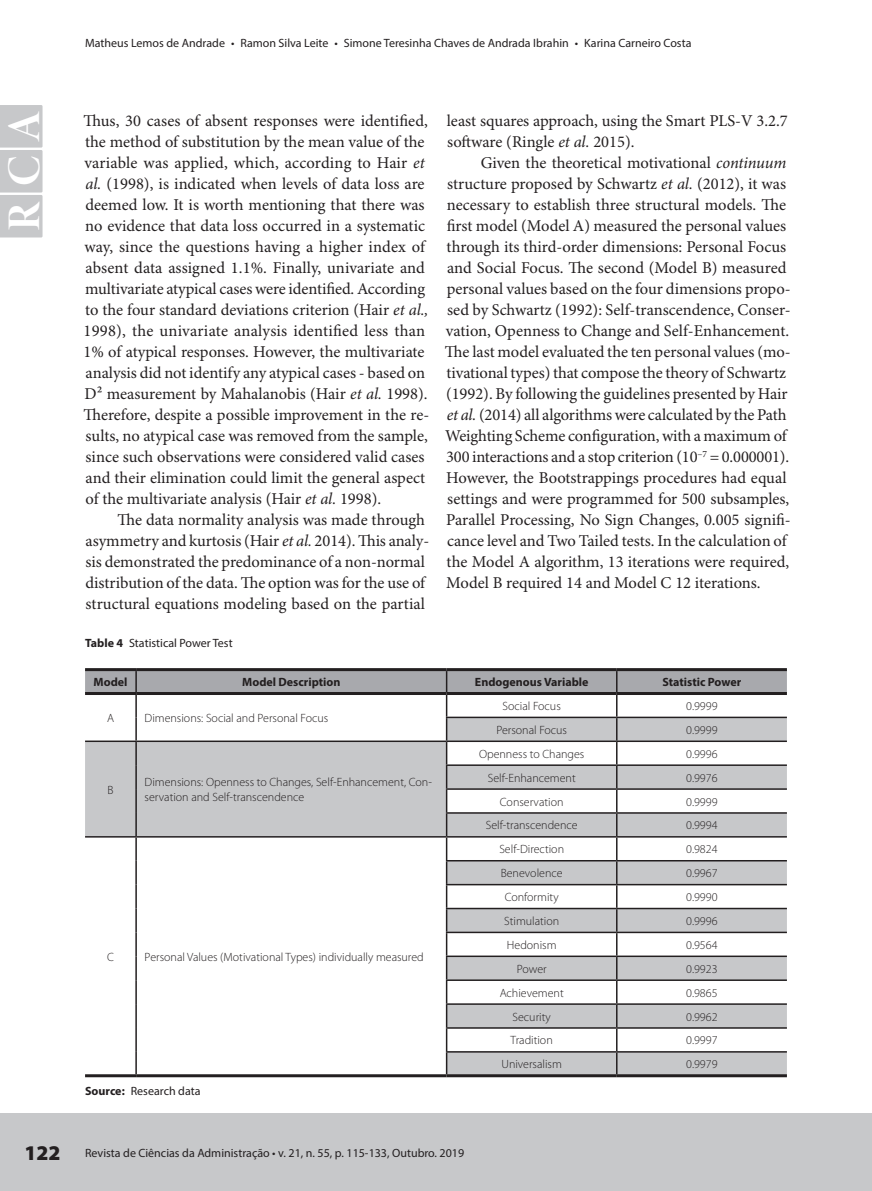
<style>
.page{position:relative;width:872px;height:1191px;background:#fff}
.page>*{position:absolute;margin:0;border:0;box-sizing:border-box;transform-origin:0 0}
.t1{font:46.8px "Minion Pro Bold Disp";color:#fff}
.t2{font:16.5px/21px "Minion Pro";color:#231f20}
.t3{font:300 12px/15px "Myriad Pro";color:#231f20}
.t4{font:12px "Myriad Pro";color:#231f20}
.t5{font:700 12px "Myriad Pro";color:#231f20}
.s1{font-style:italic}
.s2{font-weight:700}
.s3{font-weight:900;font-size:21px}
</style>
<div class="page">
<div style="left:0;top:1113px;width:872px;height:78px;background:#c7c8ca"></div>
<div style="left:0;top:105px;width:43px;height:132px;background:#c7c8ca"></div>
<svg style="left:85px;top:671px;width:702px;height:403px"></svg>
<hr style="left:85px;top:668px;width:51px;height:3px;background:#231f20">
<hr style="left:136px;top:668px;width:310px;height:3px;background:#231f20">
<hr style="left:446px;top:668px;width:171px;height:3px;background:#231f20">
<hr style="left:617px;top:668px;width:170px;height:3px;background:#231f20">
<hr style="left:85px;top:692px;width:51px;height:3px;background:#231f20">
<hr style="left:136px;top:692px;width:310px;height:3px;background:#231f20">
<hr style="left:446px;top:692px;width:171px;height:3px;background:#231f20">
<hr style="left:617px;top:692px;width:170px;height:3px;background:#231f20">
<hr style="left:85px;top:1074px;width:51px;height:3px;background:#231f20">
<hr style="left:136px;top:1074px;width:310px;height:3px;background:#231f20">
<hr style="left:446px;top:1074px;width:171px;height:3px;background:#231f20">
<hr style="left:617px;top:1074px;width:170px;height:3px;background:#231f20">
<p class="t4" style="left:85px;top:35px;width:608px">Matheus Lemos de Andrade • Ramon Silva Leite • Simone Teresinha Chaves de Andrada Ibrahin • Karina Carneiro Costa</p>
<h1 class="t1" style="left:-4px;top:231px;width:121px;rotate:-90deg">RCA</h1>
<p class="t2" style="left:83px;top:111px;width:347px">Thus, 30 cases of absent responses were identified, the method of substitution by the mean value of the variable was applied, which, according to Hair <span class="s1">et al.</span> (1998), is indicated when levels of data loss are deemed low. It is worth mentioning that there was no evidence that data loss occurred in a systematic way, since the questions having a higher index of absent data assigned 1.1%. Finally, univariate and multivariate atypical cases were identified. According to the four standard deviations criterion (Hair <span class="s1">et al., </span>1998), the univariate analysis identified less than 1% of atypical responses. However, the multivariate analysis did not identify any atypical cases - based on D² measurement by Mahalanobis (Hair <span class="s1">et al.</span> 1998).<br>Therefore, despite a possible improvement in the re&shy;sults, no atypical case was removed from the sample, since such observations were considered valid cases and their elimination could limit the general aspect of the multivariate analysis (Hair <span class="s1">et al.</span> 1998).</p>
<p class="t2" style="left:85px;top:510px;width:345px;text-indent:32px">The data normality analysis was made through asymmetry and kurtosis (Hair <span class="s1">et al.</span> 2014). This analy&shy;sis demonstrated the predominance of a non-normal distribution of the data. The option was for the use of structural equations modeling based on the partial</p>
<p class="t2" style="left:447px;top:111px;width:342px">least squares approach, using the Smart PLS-V 3.2.7 software (Ringle <span class="s1">et al.</span> 2015).</p>
<p class="t2" style="left:445px;top:153px;width:347px;text-indent:36px">Given the theoretical motivational <span class="s1">continuum </span>structure proposed by Schwartz <span class="s1">et al.</span> (2012), it was necessary to establish three structural models. The first model (Model A) measured the personal values through its third-order dimensions: Personal Focus and Social Focus. The second (Model B) measured personal values based on the four dimensions propo&shy;sed by Schwartz (1992): Self-transcendence, Conser&shy;vation, Openness to Change and Self-Enhancement.<br>The last model evaluated the ten personal values (mo&shy;tivational types) that compose the theory of Schwartz (1992). By following the guidelines presented by Hair <span class="s1">et al.</span> (2014) all algorithms were calculated by the Path Weighting Scheme configuration, with a maximum of 300 interactions and a stop criterion (10<sup>–7</sup> = 0.000001).<br>However, the Bootstrappings procedures had equal settings and were programmed for 500 subsamples, Parallel Processing, No Sign Changes, 0.005 signifi&shy;cance level and Two Tailed tests. In the calculation of the Model A algorithm, 13 iterations were required, Model B required 14 and Model C 12 iterations.</p>
<p class="t4" style="left:85px;top:635px;width:149px"><span class="s2">Table 4</span> Statistical Power Test</p>
<p class="t5" style="left:94px;top:674px;width:35px">Model</p>
<p class="t5" style="left:242px;top:674px;width:100px">Model Description</p>
<p class="t5" style="left:475px;top:674px;width:115px">Endogenous Variable</p>
<p class="t5" style="left:662px;top:674px;width:80px">Statistic Power</p>
<p class="t3" style="left:107px;top:710px;width:9px">A</p>
<p class="t3" style="left:145px;top:710px;width:185px">Dimensions: Social and Personal Focus</p>
<p class="t3" style="left:502px;top:698px;width:60px">Social Focus</p>
<p class="t3" style="left:686px;top:698px;width:33px">0.9999</p>
<p class="t3" style="left:496px;top:722px;width:72px">Personal Focus</p>
<p class="t3" style="left:686px;top:722px;width:33px">0.9999</p>
<p class="t3" style="left:108px;top:782px;width:8px">B</p>
<p class="t3" style="left:145px;top:774px;width:289px">Dimensions: Openness to Changes, Self-Enhancement, Con&shy;servation and Self-transcendence</p>
<p class="t3" style="left:107px;top:949px;width:8px">C</p>
<p class="t3" style="left:145px;top:949px;width:280px">Personal Values (Motivational Types) individually measured</p>
<p class="t4" style="left:85px;top:1083px;width:117px"><span class="s2">Source:</span> Research data</p>
<p class="t3" style="left:479px;top:746px;width:107px">Openness to Changes</p>
<p class="t3" style="left:686px;top:746px;width:33px">0.9996</p>
<p class="t3" style="left:488px;top:770px;width:90px">Self-Enhancement</p>
<p class="t3" style="left:686px;top:770px;width:33px">0.9976</p>
<p class="t3" style="left:500px;top:794px;width:65px">Conservation</p>
<p class="t3" style="left:686px;top:794px;width:33px">0.9999</p>
<p class="t3" style="left:486px;top:818px;width:93px">Self-transcendence</p>
<p class="t3" style="left:686px;top:818px;width:33px">0.9994</p>
<p class="t3" style="left:499px;top:842px;width:66px">Self-Direction</p>
<p class="t3" style="left:686px;top:842px;width:33px">0.9824</p>
<p class="t3" style="left:501px;top:866px;width:63px">Benevolence</p>
<p class="t3" style="left:686px;top:866px;width:33px">0.9967</p>
<p class="t3" style="left:505px;top:889px;width:56px">Conformity</p>
<p class="t3" style="left:686px;top:889px;width:33px">0.9990</p>
<p class="t3" style="left:504px;top:913px;width:57px">Stimulation</p>
<p class="t3" style="left:686px;top:913px;width:33px">0.9996</p>
<p class="t3" style="left:507px;top:937px;width:51px">Hedonism</p>
<p class="t3" style="left:686px;top:937px;width:33px">0.9564</p>
<p class="t3" style="left:517px;top:961px;width:31px">Power</p>
<p class="t3" style="left:686px;top:961px;width:33px">0.9923</p>
<p class="t3" style="left:500px;top:985px;width:66px">Achievement</p>
<p class="t3" style="left:686px;top:985px;width:33px">0.9865</p>
<p class="t3" style="left:512px;top:1009px;width:40px">Security</p>
<p class="t3" style="left:686px;top:1009px;width:33px">0.9962</p>
<p class="t3" style="left:510px;top:1033px;width:44px">Tradition</p>
<p class="t3" style="left:686px;top:1033px;width:33px">0.9997</p>
<p class="t3" style="left:501px;top:1057px;width:62px">Universalism</p>
<p class="t3" style="left:686px;top:1057px;width:33px">0.9979</p>
<p class="t4" style="left:24px;top:1145px;width:441px"><span class="s3">122</span> Revista de Ciências da Administração • v. 21, n. 55, p. 115-133, Outubro. 2019</p>
</div>
